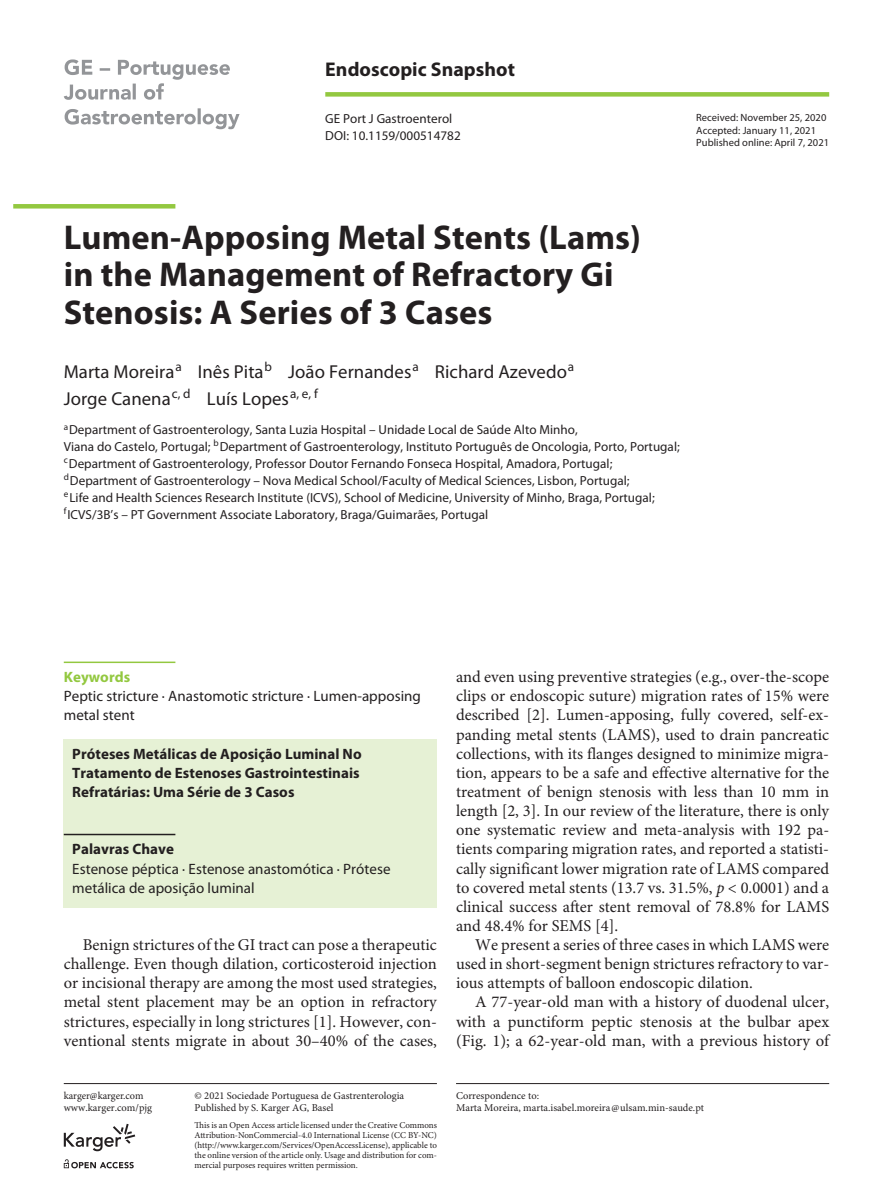
<style>
.page{position:relative;width:893px;height:1191px;background:#fff}
.page>*{position:absolute;margin:0;border:0;box-sizing:border-box;transform-origin:0 0}
.t1{font:700 34.5px/37.5px "Myriad Pro";letter-spacing:.005em;color:#231f20}
.t2{font:700 19.8px "Myriad Pro";letter-spacing:.005em;color:#231f20}
.t3{font:18.75px/27px "Myriad Pro";letter-spacing:.005em;color:#231f20}
.t4{font:16.5px/19px "Minion Pro";color:#231f20;text-align:justify}
.t5{font:15px/19.2px "Myriad Pro";letter-spacing:.005em;color:#231f20}
.t6{font:700 15px/19.2px "Myriad Pro";letter-spacing:.005em;color:#231f20}
.t7{font:700 15px "Myriad Pro";letter-spacing:.005em;color:#93c840}
.t8{font:13.2px/16.8px "Myriad Pro";letter-spacing:.005em;color:#231f20}
.t9{font:10.5px/12px "Minion Pro";color:#231f20}
.t10{font:10.5px/12.8px "Myriad Pro";letter-spacing:.005em;color:#231f20}
.t11{font:9px/10.2px "Minion Pro";color:#231f20;text-align:justify}
.s1{font-style:italic}
</style>
<div class="page">
<hr style="left:64px;top:1083px;width:373px;height:1px;background:#231f20">
<div style="left:325px;top:92px;width:504px;height:5px;background:#93c840"></div>
<hr style="left:456px;top:1083px;width:373px;height:1px;background:#231f20">
<div style="left:64px;top:739px;width:373px;height:169px;background:#e6f1d5"></div>
<hr style="left:13px;top:204px;width:162px;height:4px;background:#93c840">
<svg style="left:65px;top:108px;width:175px;height:21px"></svg>
<svg style="left:64px;top:59px;width:166px;height:41px"></svg>
<hr style="left:64px;top:661px;width:111px;height:2px;background:#93c840">
<hr style="left:64px;top:833px;width:111px;height:2px;background:#231f20">
<svg style="left:64px;top:1159px;width:70px;height:9px"></svg>
<svg style="left:64px;top:1123px;width:71px;height:28px"></svg>
<p class="t2" style="left:325px;top:58px;width:191px">Endoscopic Snapshot</p>
<p class="t8" style="left:325px;top:110px;width:129px">GE Port J Gastroenterol</p>
<p class="t8" style="left:325px;top:127px;width:137px">DOI: 10.1159/000514782</p>
<p class="t10" style="left:696px;top:111px;width:134px">Received: November 25, 2020<br>Accepted: January 11, 2021<br>Published online: April 7, 2021</p>
<h1 class="t1" style="left:64px;top:219px;width:579px">Lumen-Apposing Metal Stents (Lams) in the Management of Refractory Gi<br>Stenosis: A Series of 3 Cases</h1>
<p class="t3" style="left:64px;top:358px;width:512px">Marta Moreira<sup>a</sup> Inês Pita<sup>b</sup> João Fernandes<sup>a</sup> Richard Azevedo<sup>a<br></sup>Jorge Canena<sup>c,</sup> <sup>d</sup> Luís Lopes<sup>a,</sup> <sup>e,</sup> <sup>f</sup></p>
<p class="t8" style="left:64px;top:421px;width:618px"><sup>a</sup>Department of Gastroenterology, Santa Luzia Hospital – Unidade Local de Saúde Alto Minho,<br>Viana do Castelo, Portugal; <sup>b</sup>Department of Gastroenterology, Instituto Português de Oncologia, Porto, Portugal; <sup>c</sup>Department of Gastroenterology, Professor Doutor Fernando Fonseca Hospital, Amadora, Portugal; <sup>d</sup>Department of Gastroenterology – Nova Medical School/Faculty of Medical Sciences, Lisbon, Portugal;<br><sup>e</sup>Life and Health Sciences Research Institute (ICVS), School of Medicine, University of Minho, Braga, Portugal; <sup>f</sup>ICVS/3B’s – PT Government Associate Laboratory, Braga/Guimarães, Portugal</p>
<p class="t7" style="left:64px;top:669px;width:68px">Keywords</p>
<p class="t5" style="left:64px;top:687px;width:359px">Peptic stricture · Anastomotic stricture · Lumen-apposing metal stent</p>
<p class="t6" style="left:72px;top:744px;width:291px">Próteses Metálicas de Aposição Luminal No<br>Tratamento de Estenoses Gastrointestinais<br>Refratárias: Uma Série de 3 Casos</p>
<p class="t6" style="left:72px;top:840px;width:103px">Palavras Chave</p>
<p class="t5" style="left:72px;top:859px;width:320px">Estenose péptica · Estenose anastomótica · Prótese metálica de aposição luminal</p>
<p class="t4" style="left:64px;top:936px;width:375px;text-indent:19px">Benign strictures of the GI tract can pose a therapeutic challenge. Even though dilation, corticosteroid injection or incisional therapy are among the most used strategies, metal stent placement may be an option in refractory strictures, especially in long strictures [1]. However, con&shy;ventional stents migrate in about 30–40% of the cases,</p>
<p class="t9" style="left:64px;top:1089px;width:90px;line-height:12.8px">karger@karger.com www.karger.com/pjg</p>
<p class="t9" style="left:195px;top:1089px;width:211px">© 2021 Sociedade Portuguesa de Gastrenterologia<br>Published by S. Karger AG, Basel</p>
<p class="t11" style="left:195px;top:1120px;width:244px">This is an Open Access article licensed under the Creative Commons Attribution-NonCommercial-4.0 International License (CC BY-NC) (http://www.karger.com/Services/OpenAccessLicense), applicable to the online version of the article only. Usage and distribution for com&shy;mercial purposes requires written permission.</p>
<p class="t4" style="left:456px;top:668px;width:375px">and even using preventive strategies (e.g., over-the-scope clips or endoscopic suture) migration rates of 15% were described [2]. Lumen-apposing, fully covered, self-ex&shy;panding metal stents (LAMS), used to drain pancreatic collections, with its flanges designed to minimize migra&shy;tion, appears to be a safe and effective alternative for the treatment of benign stenosis with less than 10 mm in length [2, 3]. In our review of the literature, there is only one systematic review and meta-analysis with 192 pa&shy;tients comparing migration rates, and reported a statisti&shy;cally significant lower migration rate of LAMS compared to covered metal stents (13.7 vs. 31.5%, <span class="s1">p</span> &lt; 0.0001) and a clinical success after stent removal of 78.8% for LAMS and 48.4% for SEMS [4].</p>
<p class="t4" style="left:456px;top:936px;width:375px;text-indent:19px">We present a series of three cases in which LAMS were used in short-segment benign strictures refractory to var&shy;ious attempts of balloon endoscopic dilation.</p>
<p class="t4" style="left:456px;top:993px;width:375px;text-indent:19px">A 77-year-old man with a history of duodenal ulcer, with a punctiform peptic stenosis at the bulbar apex (Fig. 1); a 62-year-old man, with a previous history of</p>
<p class="t9" style="left:456px;top:1089px;width:249px">Correspondence to:<br>Marta Moreira, marta.isabel.moreira@ulsam.min-saude.pt</p>
</div>
